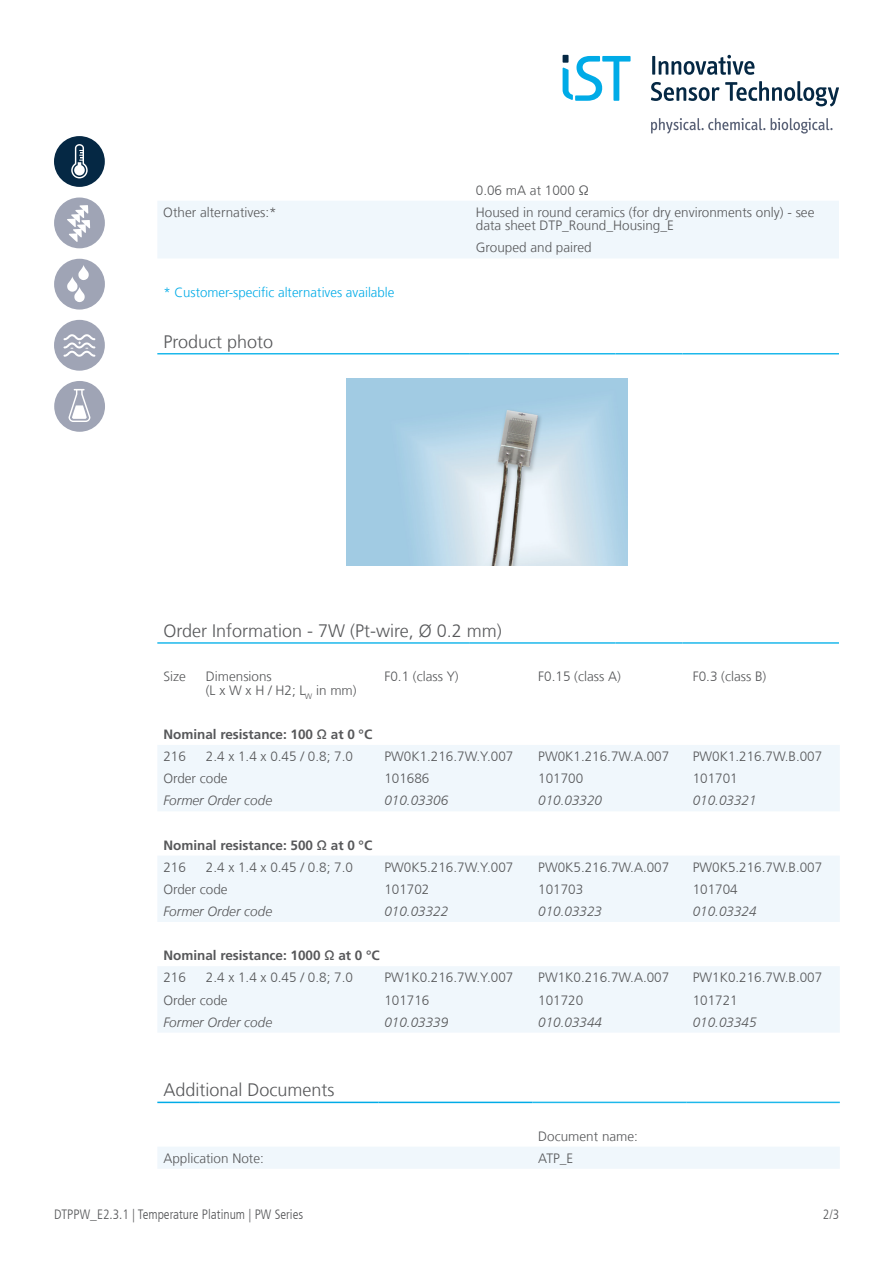
<style>
.page{position:relative;width:893px;height:1263px;background:#fff}
.page>*{position:absolute;margin:0;border:0;box-sizing:border-box;transform-origin:0 0}
.t1{font:300 18px "Frutiger LT Com";color:#57585a}
.t2{font:300 13.5px/13.5px "Frutiger LT Com";color:#57585a}
.t3{font:italic 300 13.5px "Frutiger LT Com";color:#57585a}
.t4{font:700 13.5px "Frutiger LT Com";color:#57585a}
.t5{font:300 condensed 13.5px "Frutiger LT Com";color:#57585a}
.t6{font:300 13.5px "Frutiger LT Com";color:#00abe7}
</style>
<div class="page">
<div style="left:158px;top:201px;width:681px;height:57px;background:#f0f7fc"></div>
<hr style="left:157px;top:353px;width:313px;height:1px;background:#1db8eb">
<hr style="left:470px;top:353px;width:146px;height:1px;background:#1db8eb">
<hr style="left:616px;top:353px;width:67px;height:1px;background:#1db8eb">
<hr style="left:683px;top:353px;width:156px;height:1px;background:#1db8eb">
<hr style="left:157px;top:642px;width:313px;height:2px;background:#1db8eb">
<hr style="left:470px;top:642px;width:146px;height:2px;background:#1db8eb">
<hr style="left:616px;top:642px;width:67px;height:2px;background:#1db8eb">
<hr style="left:683px;top:642px;width:156px;height:2px;background:#1db8eb">
<svg style="left:157px;top:745px;width:683px;height:424px;fill:#f0f7fc"></svg>
<hr style="left:532px;top:1102px;width:155px;height:1px;background:#1db8eb">
<hr style="left:687px;top:1102px;width:153px;height:1px;background:#1db8eb">
<hr style="left:157px;top:1102px;width:43px;height:1px;background:#00abe7">
<hr style="left:200px;top:1102px;width:178px;height:1px;background:#00abe7">
<hr style="left:378px;top:1102px;width:154px;height:1px;background:#00abe7">
<img style="left:347px;top:378px;width:280px;height:188px">
<svg style="left:651px;top:81px;width:188px;height:26px"></svg>
<hr style="left:652px;top:56px;width:3px;height:19px;background:#052844">
<svg style="left:659px;top:55px;width:95px;height:20px"></svg>
<svg style="left:771px;top:118px;width:62px;height:16px"></svg>
<svg style="left:651px;top:118px;width:114px;height:16px"></svg>
<div style="left:563px;top:55px;width:5px;height:8px;background:#052844"></div>
<svg style="left:563px;top:56px;width:68px;height:45px"></svg>
<svg style="left:54px;top:136px;width:51px;height:51px"></svg>
<div style="left:54px;top:197px;width:51px;height:51px;background:#9fa4b5;border-radius:50%"></div>
<svg style="left:67px;top:205px;width:23px;height:37px"></svg>
<div style="left:54px;top:259px;width:51px;height:51px;background:#9fa4b5;border-radius:50%"></div>
<svg style="left:67px;top:265px;width:22px;height:37px"></svg>
<div style="left:54px;top:320px;width:51px;height:51px;background:#9fa4b5;border-radius:50%"></div>
<svg style="left:64px;top:334px;width:31px;height:23px"></svg>
<div style="left:54px;top:381px;width:51px;height:51px;background:#9fa4b5;border-radius:50%"></div>
<svg style="left:69px;top:389px;width:21px;height:33px"></svg>
<p class="t2" style="left:476px;top:183px;width:114px">0.06 mA at 1000 Ω</p>
<p class="t2" style="left:163px;top:206px;width:115px">Other alternatives:*</p>
<p class="t2" style="left:476px;top:206px;width:340px">Housed in round ceramics (for dry environments only) - see data sheet DTP_Round_Housing_E</p>
<p class="t2" style="left:476px;top:241px;width:117px">Grouped and paired</p>
<p class="t6" style="left:163px;top:284px;width:233px">* Customer-specific alternatives available</p>
<h1 class="t1" style="left:163px;top:331px;width:111px">Product photo</h1>
<h1 class="t1" style="left:163px;top:620px;width:340px">Order Information - 7W (Pt-wire, Ø 0.2 mm)</h1>
<p class="t2" style="left:163px;top:670px;width:24px">Size</p>
<p class="t2" style="left:206px;top:670px;width:152px">Dimensions<br>(L x W x H / H2; L<sub>W</sub> in mm)</p>
<p class="t2" style="left:384px;top:670px;width:76px">F0.1 (class Y)</p>
<p class="t2" style="left:538px;top:670px;width:84px">F0.15 (class A)</p>
<p class="t2" style="left:693px;top:670px;width:75px">F0.3 (class B)</p>
<p class="t4" style="left:163px;top:726px;width:210px">Nominal resistance: 100 Ω at 0 °C</p>
<p class="t2" style="left:163px;top:750px;width:24px">216</p>
<p class="t2" style="left:206px;top:750px;width:149px">2.4 x 1.4 x 0.45 / 0.8; 7.0</p>
<p class="t2" style="left:384px;top:750px;width:130px">PW0K1.216.7W.Y.007</p>
<p class="t2" style="left:538px;top:750px;width:133px">PW0K1.216.7W.A.007</p>
<p class="t2" style="left:693px;top:750px;width:131px">PW0K1.216.7W.B.007</p>
<p class="t2" style="left:163px;top:772px;width:66px">Order code</p>
<p class="t2" style="left:384px;top:772px;width:47px">101686</p>
<p class="t2" style="left:538px;top:772px;width:47px">101700</p>
<p class="t2" style="left:693px;top:772px;width:47px">101701</p>
<p class="t3" style="left:163px;top:793px;width:110px">Former Order code</p>
<p class="t3" style="left:384px;top:793px;width:65px">010.03306</p>
<p class="t3" style="left:538px;top:793px;width:65px">010.03320</p>
<p class="t3" style="left:693px;top:793px;width:65px">010.03321</p>
<p class="t4" style="left:163px;top:837px;width:210px">Nominal resistance: 500 Ω at 0 °C</p>
<p class="t2" style="left:163px;top:860px;width:24px">216</p>
<p class="t2" style="left:206px;top:860px;width:149px">2.4 x 1.4 x 0.45 / 0.8; 7.0</p>
<p class="t2" style="left:384px;top:860px;width:130px">PW0K5.216.7W.Y.007</p>
<p class="t2" style="left:538px;top:860px;width:133px">PW0K5.216.7W.A.007</p>
<p class="t2" style="left:693px;top:860px;width:131px">PW0K5.216.7W.B.007</p>
<p class="t2" style="left:163px;top:882px;width:66px">Order code</p>
<p class="t2" style="left:384px;top:882px;width:47px">101702</p>
<p class="t2" style="left:538px;top:882px;width:47px">101703</p>
<p class="t2" style="left:693px;top:882px;width:47px">101704</p>
<p class="t3" style="left:163px;top:903px;width:110px">Former Order code</p>
<p class="t3" style="left:384px;top:903px;width:65px">010.03322</p>
<p class="t3" style="left:538px;top:903px;width:65px">010.03323</p>
<p class="t3" style="left:693px;top:903px;width:65px">010.03324</p>
<p class="t4" style="left:163px;top:948px;width:218px">Nominal resistance: 1000 Ω at 0 °C</p>
<p class="t2" style="left:163px;top:971px;width:24px">216</p>
<p class="t2" style="left:206px;top:971px;width:149px">2.4 x 1.4 x 0.45 / 0.8; 7.0</p>
<p class="t2" style="left:384px;top:971px;width:130px">PW1K0.216.7W.Y.007</p>
<p class="t2" style="left:538px;top:971px;width:133px">PW1K0.216.7W.A.007</p>
<p class="t2" style="left:693px;top:971px;width:131px">PW1K0.216.7W.B.007</p>
<p class="t2" style="left:163px;top:993px;width:66px">Order code</p>
<p class="t2" style="left:384px;top:993px;width:47px">101716</p>
<p class="t2" style="left:538px;top:993px;width:47px">101720</p>
<p class="t2" style="left:693px;top:993px;width:47px">101721</p>
<p class="t3" style="left:163px;top:1014px;width:110px">Former Order code</p>
<p class="t3" style="left:384px;top:1014px;width:65px">010.03339</p>
<p class="t3" style="left:538px;top:1014px;width:65px">010.03344</p>
<p class="t3" style="left:693px;top:1014px;width:65px">010.03345</p>
<h1 class="t1" style="left:163px;top:1080px;width:173px">Additional Documents</h1>
<p class="t2" style="left:538px;top:1129px;width:101px">Document name:</p>
<p class="t2" style="left:163px;top:1151px;width:102px">Application Note:</p>
<p class="t2" style="left:538px;top:1151px;width:37px">ATP_E</p>
<p class="t5" style="left:54px;top:1207px;width:251px">DTPPW_E2.3.1 | Temperature Platinum | PW Series</p>
<p class="t5" style="left:823px;top:1207px;width:18px">2/3</p>
</div>
